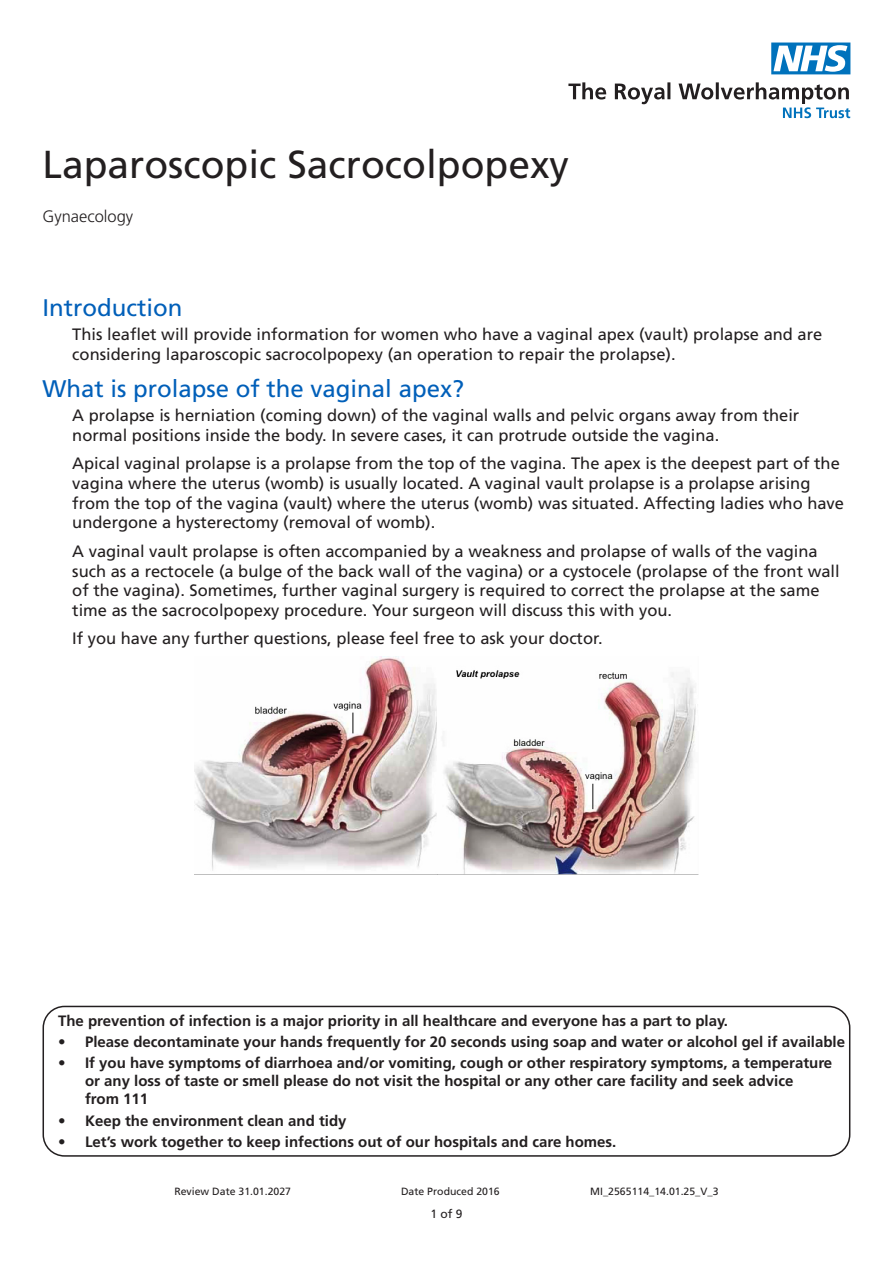
<style>
.page{position:relative;width:893px;height:1263px;background:#fff}
.page>*{position:absolute;margin:0;border:0;box-sizing:border-box;transform-origin:0 0}
.Main_Leaflet_Title{font:39px "Frutiger LT Std";color:#231f20}
.t1{font:24px "Frutiger LT Std";color:#005fb9}
.Body{font:16.5px/19.8px "Frutiger LT Std";color:#231f20}
.Department_Name{font:300 16.5px "Frutiger LT Std";color:#231f20}
.t2{font:700 15px/18px "Frutiger LT Std";color:#231f20}
.t3{font:12px "Frutiger LT Std";color:#231f20}
.t4{font:10.5px "Frutiger LT Std";color:#231f20}
</style>
<div class="page">
<div style="left:43px;top:1006px;width:807px;height:151px;border:2px solid #231f20;border-radius:21px"></div>
<svg style="left:568px;top:82px;width:282px;height:36px"></svg>
<svg style="left:771px;top:43px;width:79px;height:31px"></svg>
<img style="left:195px;top:656px;width:501px;height:218px">
<p class="Main_Leaflet_Title" style="left:43px;top:142px;width:528px">Laparoscopic Sacrocolpopexy</p>
<p class="Department_Name" style="left:43px;top:207px;width:92px">Gynaecology</p>
<p class="t1" style="left:43px;top:293px;width:141px">Introduction</p>
<p class="Body" style="left:72px;top:324px;width:752px">This leaflet will provide information for women who have a vaginal apex (vault) prolapse and are considering laparoscopic sacrocolpopexy (an operation to repair the prolapse).</p>
<p class="t1" style="left:43px;top:374px;width:423px">What is prolapse of the vaginal apex?</p>
<p class="Body" style="left:72px;top:405px;width:729px">A prolapse is herniation (coming down) of the vaginal walls and pelvic organs away from their normal positions inside the body. In severe cases, it can protrude outside the vagina.</p>
<p class="Body" style="left:72px;top:453px;width:773px">Apical vaginal prolapse is a prolapse from the top of the vagina. The apex is the deepest part of the vagina where the uterus (womb) is usually located. A vaginal vault prolapse is a prolapse arising from the top of the vagina (vault) where the uterus (womb) was situated. Affecting ladies who have undergone a hysterectomy (removal of womb).</p>
<p class="Body" style="left:72px;top:541px;width:769px">A vaginal vault prolapse is often accompanied by a weakness and prolapse of walls of the vagina such as a rectocele (a bulge of the back wall of the vagina) or a cystocele (prolapse of the front wall of the vagina). Sometimes, further vaginal surgery is required to correct the prolapse at the same time as the sacrocolpopexy procedure. Your surgeon will discuss this with you.</p>
<p class="Body" style="left:72px;top:629px;width:532px">If you have any further questions, please feel free to ask your doctor.</p>
<p class="t2" style="left:58px;top:1012px;width:671px">The prevention of infection is a major priority in all healthcare and everyone has a part to play.</p>
<p class="t2" style="left:58px;top:1033px;width:788px">• Please decontaminate your hands frequently for 20 seconds using soap and water or alcohol gel if available</p>
<p class="t2" style="left:85px;top:1054px;width:749px;text-indent:-27px">• If you have symptoms of diarrhoea and/or vomiting, cough or other respiratory symptoms, a temperature or any loss of taste or smell please do not visit the hospital or any other care facility and seek advice<br>from 111</p>
<p class="t2" style="left:58px;top:1111px;width:290px">• Keep the environment clean and tidy</p>
<p class="t2" style="left:58px;top:1133px;width:560px">• Let’s work together to keep infections out of our hospitals and care homes.</p>
<p class="t4" style="left:174px;top:1185px;width:118px">Review Date 31.01.2027</p>
<p class="t4" style="left:401px;top:1185px;width:100px">Date Produced 2016</p>
<p class="t4" style="left:590px;top:1185px;width:130px">MI_2565114_14.01.25_V_3</p>
<p class="t3" style="left:430px;top:1206px;width:34px">1 of 9</p>
</div>
